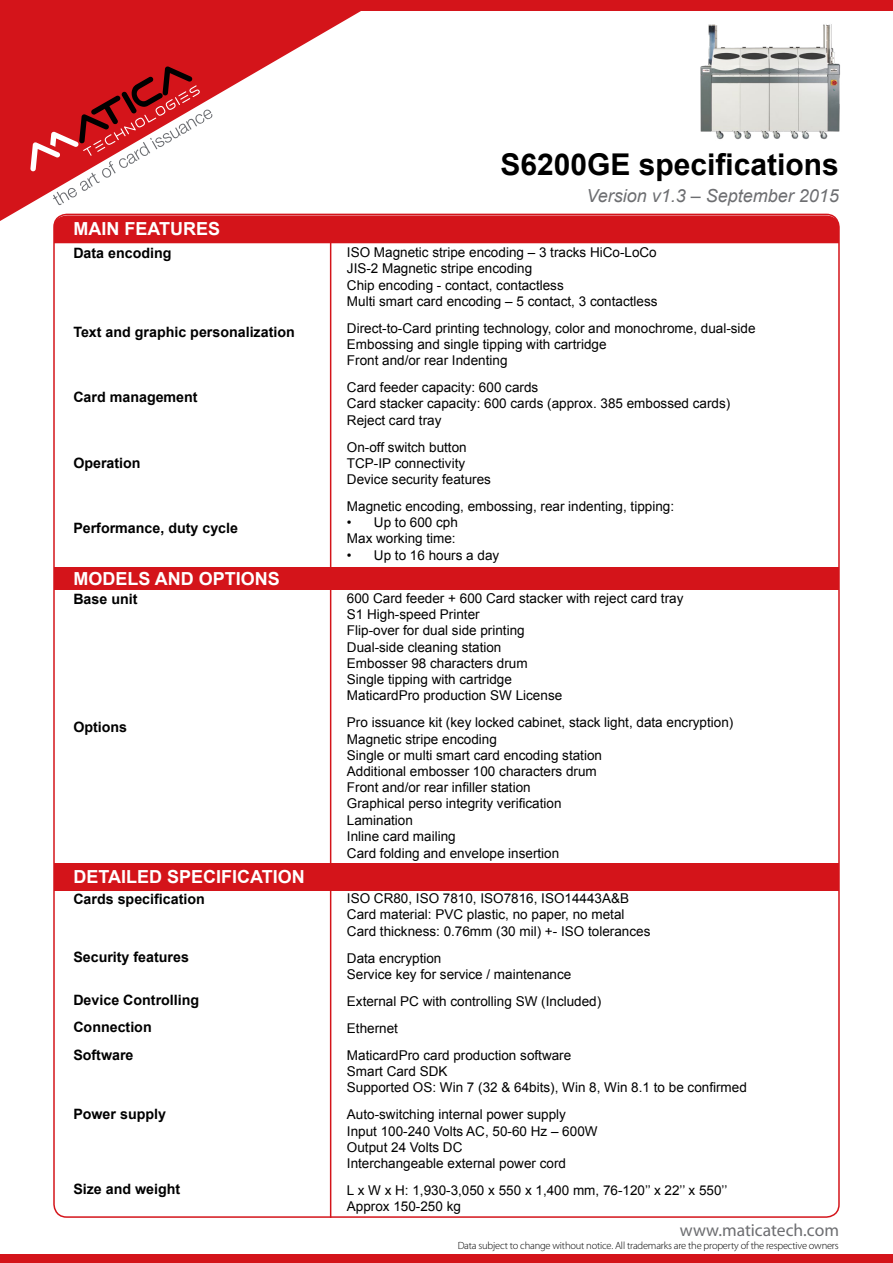
<style>
.page{position:relative;width:893px;height:1263px;background:#fff}
.page>*{position:absolute;margin:0;border:0;box-sizing:border-box;transform-origin:0 0}
.t1{font:700 30px "Arial";color:#000}
.t2{font:700 18px "Arial";color:#fff}
.t3{font:italic 18px "Arial";color:#6d6e71}
.t4{font:17.55px "Myriad Pro";color:#6d6e71}
.t5{font:700 14.25px/27.3px "Arial";color:#000}
.t6{font:13.5px/16.2px "Arial";color:#000}
.t7{font:300 10.5px "Myriad Pro";letter-spacing:-.02em;color:#000}
</style>
<div class="page">
<svg style="left:0;top:11px;width:380px;height:210px"></svg>
<div style="left:0;top:0;width:893px;height:11px;background:#d4141a"></div>
<svg style="left:30px;top:66px;width:183px;height:139px"></svg>
<div style="left:0;top:1254px;width:893px;height:9px;background:#d4141a"></div>
<svg style="left:53px;top:215px;width:787px;height:29px;background:#d51d23"></svg>
<div style="left:54px;top:567px;width:785px;height:22px;background:#d4141a"></div>
<hr style="left:330px;top:226px;width:1px;height:992px;background:#d4141a">
<img style="left:700px;top:24px;width:140px;height:116px">
<div style="left:54px;top:863px;width:785px;height:27px;background:#d4141a"></div>
<h2 class="t2" style="left:73px;top:217px;width:148px">MAIN FEATURES</h2>
<p class="t5" style="left:73px;top:240px;width:100px">Data encoding</p>
<p class="t5" style="left:73px;top:318px;width:223px">Text and graphic personalization</p>
<p class="t5" style="left:73px;top:383px;width:126px">Card management</p>
<p class="t5" style="left:73px;top:450px;width:69px">Operation</p>
<p class="t5" style="left:73px;top:514px;width:166px">Performance, duty cycle</p>
<h2 class="t2" style="left:73px;top:566px;width:208px">MODELS AND OPTIONS</h2>
<p class="t5" style="left:73px;top:585px;width:66px">Base unit</p>
<p class="t5" style="left:73px;top:713px;width:55px">Options</p>
<h2 class="t2" style="left:73px;top:865px;width:233px">DETAILED SPECIFICATION</h2>
<p class="t5" style="left:73px;top:886px;width:133px">Cards specification</p>
<p class="t5" style="left:73px;top:944px;width:117px">Security features</p>
<p class="t5" style="left:73px;top:987px;width:127px">Device Controlling<br>Connection<br>Software</p>
<p class="t5" style="left:73px;top:1100px;width:94px">Power supply</p>
<p class="t5" style="left:73px;top:1176px;width:108px">Size and weight</p>
<h1 class="t1" style="left:500px;top:144px;width:340px">S6200GE specifications</h1>
<h2 class="t3" style="left:586px;top:184px;width:254px">Version v1.3 – September 2015</h2>
<p class="t6" style="left:347px;top:245px;width:312px">ISO Magnetic stripe encoding – 3 tracks HiCo-LoCo JIS-2 Magnetic stripe encoding<br>Chip encoding - contact, contactless<br>Multi smart card encoding – 5 contact, 3 contactless</p>
<p class="t6" style="left:347px;top:320px;width:410px">Direct-to-Card printing technology, color and monochrome, dual-side<br>Embossing and single tipping with cartridge<br>Front and/or rear Indenting</p>
<p class="t6" style="left:347px;top:380px;width:385px">Card feeder capacity: 600 cards<br>Card stacker capacity: 600 cards (approx. 385 embossed cards)<br>Reject card tray</p>
<p class="t6" style="left:347px;top:439px;width:146px">On-off switch button<br>TCP-IP connectivity<br>Device security features</p>
<p class="t6" style="left:347px;top:498px;width:329px">Magnetic encoding, embossing, rear indenting, tipping:</p>
<p class="t6" style="left:347px;top:515px;width:113px">• Up to 600 cph<br>Max working time:</p>
<p class="t6" style="left:347px;top:547px;width:154px">• Up to 16 hours a day</p>
<p class="t6" style="left:347px;top:590px;width:338px">600 Card feeder + 600 Card stacker with reject card tray S1 High-speed Printer<br>Flip-over for dual side printing<br>Dual-side cleaning station<br>Embosser 98 characters drum<br>Single tipping with cartridge<br>MaticardPro production SW License</p>
<p class="t6" style="left:347px;top:714px;width:388px">Pro issuance kit (key locked cabinet, stack light, data encryption)<br>Magnetic stripe encoding<br>Single or multi smart card encoding station<br>Additional embosser 100 characters drum<br>Front and/or rear infiller station<br>Graphical perso integrity verification<br>Lamination<br>Inline card mailing<br>Card folding and envelope insertion</p>
<p class="t6" style="left:347px;top:890px;width:305px">ISO CR80, ISO 7810, ISO7816, ISO14443A&amp;B<br>Card material: PVC plastic, no paper, no metal<br>Card thickness: 0.76mm (30 mil) +- ISO tolerances</p>
<p class="t6" style="left:347px;top:950px;width:226px">Data encryption<br>Service key for service / maintenance</p>
<p class="t6" style="left:347px;top:988px;width:256px;line-height:27px">External PC with controlling SW (Included)<br>Ethernet<br>MaticardPro card production software</p>
<p class="t6" style="left:347px;top:1063px;width:401px">Smart Card SDK<br>Supported OS: Win 7 (32 &amp; 64bits), Win 8, Win 8.1 to be confirmed</p>
<p class="t6" style="left:347px;top:1106px;width:252px">Auto-switching internal power supply Input 100-240 Volts AC, 50-60 Hz – 600W Output 24 Volts DC<br>Interchangeable external power cord</p>
<p class="t6" style="left:347px;top:1182px;width:382px">L x W x H: 1,930-3,050 x 550 x 1,400 mm, 76-120’’ x 22’’ x 550’’<br>Approx 150-250 kg</p>
<p class="t4" style="left:680px;top:1219px;width:161px">www.maticatech.com</p>
<p class="t7" style="left:458px;top:1239px;width:383px">Data subject to change without notice. All trademarks are the property of the respective owners</p>
</div>
